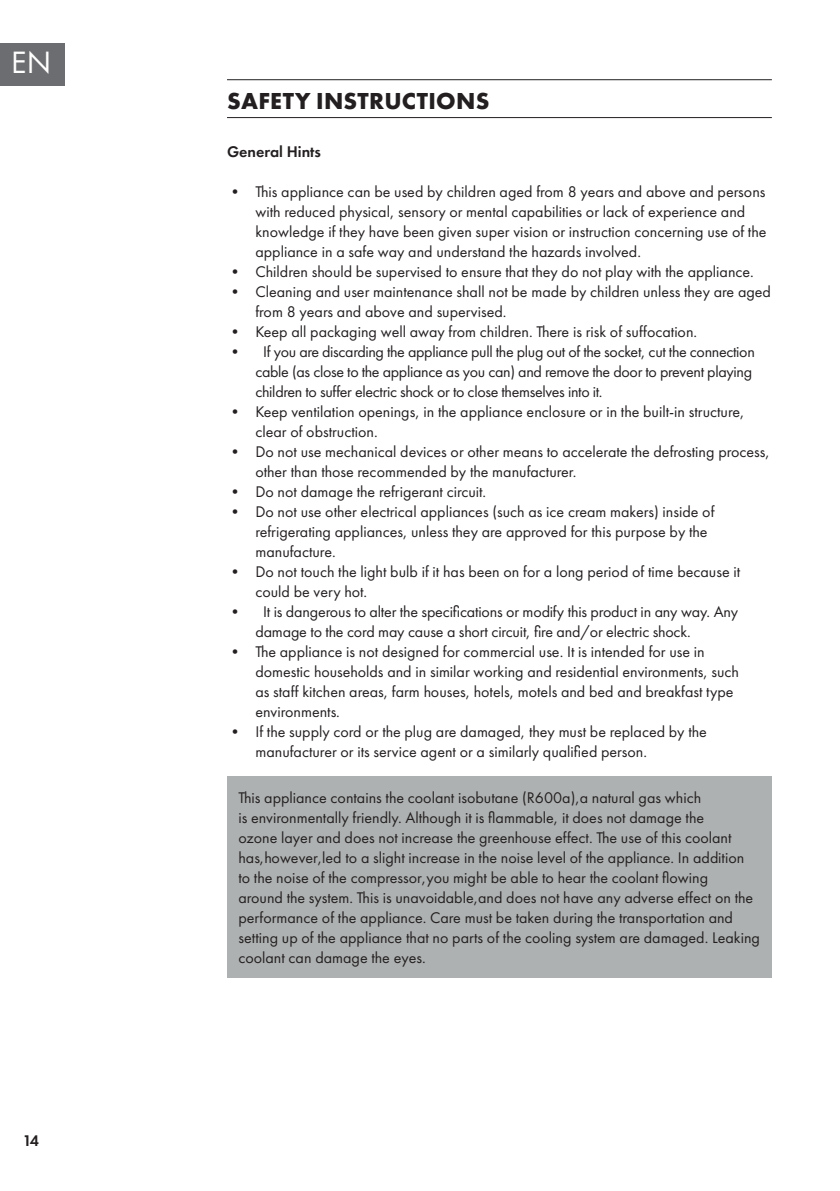
<style>
.page{position:relative;width:840px;height:1191px;background:#fff}
.page>*{position:absolute;margin:0;border:0;box-sizing:border-box;transform-origin:0 0}
.t1{font:32px "Futura PTW08";color:#fff}
.t2{font:700 24px "Futura PTW08";letter-spacing:.01em;color:#231f20}
.t3{font:16px/20px "Futura PTW08";color:#231f20}
.t4{font:16px/20px "Futura PTW08";letter-spacing:-.02em;color:#231f20}
.t5{font:600 16px "Futura PTW08";color:#231f20}
</style>
<div class="page">
<div style="left:0;top:43px;width:65px;height:42px;background:#6c6d70"></div>
<hr style="left:227px;top:79px;width:544px;height:1px;background:#231f20">
<hr style="left:227px;top:117px;width:544px;height:1px;background:#231f20">
<div style="left:227px;top:776px;width:544px;height:202px;background:#aeb1b1"></div>
<h1 class="t1" style="left:11px;top:43px;width:41px">EN</h1>
<p class="t5" style="left:23px;top:1130px;width:18px">14</p>
<h2 class="t2" style="left:227px;top:85px;width:264px">SAFETY INSTRUCTIONS</h2>
<p class="t5" style="left:227px;top:142px;width:95px">General Hints</p>
<p class="t3" style="left:255px;top:181px;width:512px;text-indent:-28px">• This appliance can be used by children aged from 8 years and above and persons with reduced physical, sensory or mental capabilities or lack of experience and knowledge if they have been given super vision or instruction concerning use of the appliance in a safe way and understand the hazards involved.</p>
<p class="t3" style="left:227px;top:261px;width:528px">• Children should be supervised to ensure that they do not play with the appliance.</p>
<p class="t3" style="left:255px;top:281px;width:516px;text-indent:-28px">• Cleaning and user maintenance shall not be made by children unless they are aged from 8 years and above and supervised.</p>
<p class="t3" style="left:227px;top:321px;width:471px">• Keep all packaging well away from children. There is risk of suffocation.</p>
<p class="t4" style="left:255px;top:341px;width:500px;text-indent:-28px">• If you are discarding the appliance pull the plug out of the socket, cut the connection cable (as close to the appliance as you can) and remove the door to prevent playing children to suffer electric shock or to close themselves into it.</p>
<p class="t3" style="left:255px;top:401px;width:490px;text-indent:-28px">• Keep ventilation openings, in the appliance enclosure or in the built-in structure, clear of obstruction.</p>
<p class="t3" style="left:255px;top:441px;width:515px;text-indent:-28px">• Do not use mechanical devices or other means to accelerate the defrosting process, other than those recommended by the manufacturer.</p>
<p class="t3" style="left:227px;top:481px;width:260px">• Do not damage the refrigerant circuit.</p>
<p class="t3" style="left:255px;top:501px;width:460px;text-indent:-28px">• Do not use other electrical appliances (such as ice cream makers) inside of refrigerating appliances, unless they are approved for this purpose by the manufacture.</p>
<p class="t3" style="left:255px;top:561px;width:486px;text-indent:-28px">• Do not touch the light bulb if it has been on for a long period of time because it could be very hot.</p>
<p class="t3" style="left:255px;top:601px;width:484px;text-indent:-28px">• It is dangerous to alter the specifications or modify this product in any way. Any damage to the cord may cause a short circuit, fire and/or electric shock.</p>
<p class="t3" style="left:255px;top:641px;width:485px;text-indent:-28px">• The appliance is not designed for commercial use. It is intended for use in domestic households and in similar working and residential environments, such as staff kitchen areas, farm houses, hotels, motels and bed and breakfast type environments.</p>
<p class="t3" style="left:255px;top:721px;width:453px;text-indent:-28px">• If the supply cord or the plug are damaged, they must be replaced by the manufacturer or its service agent or a similarly qualified person.</p>
<p class="t3" style="left:238px;top:787px;width:523px">This appliance contains the coolant isobutane (R600a),a natural gas which<br>is environmentally friendly. Although it is flammable, it does not damage the<br>ozone layer and does not increase the greenhouse effect. The use of this coolant has,however,led to a slight increase in the noise level of the appliance. In addition to the noise of the compressor,you might be able to hear the coolant flowing<br>around the system. This is unavoidable,and does not have any adverse effect on the performance of the appliance. Care must be taken during the transportation and setting up of the appliance that no parts of the cooling system are damaged. Leaking coolant can damage the eyes.</p>
</div>
